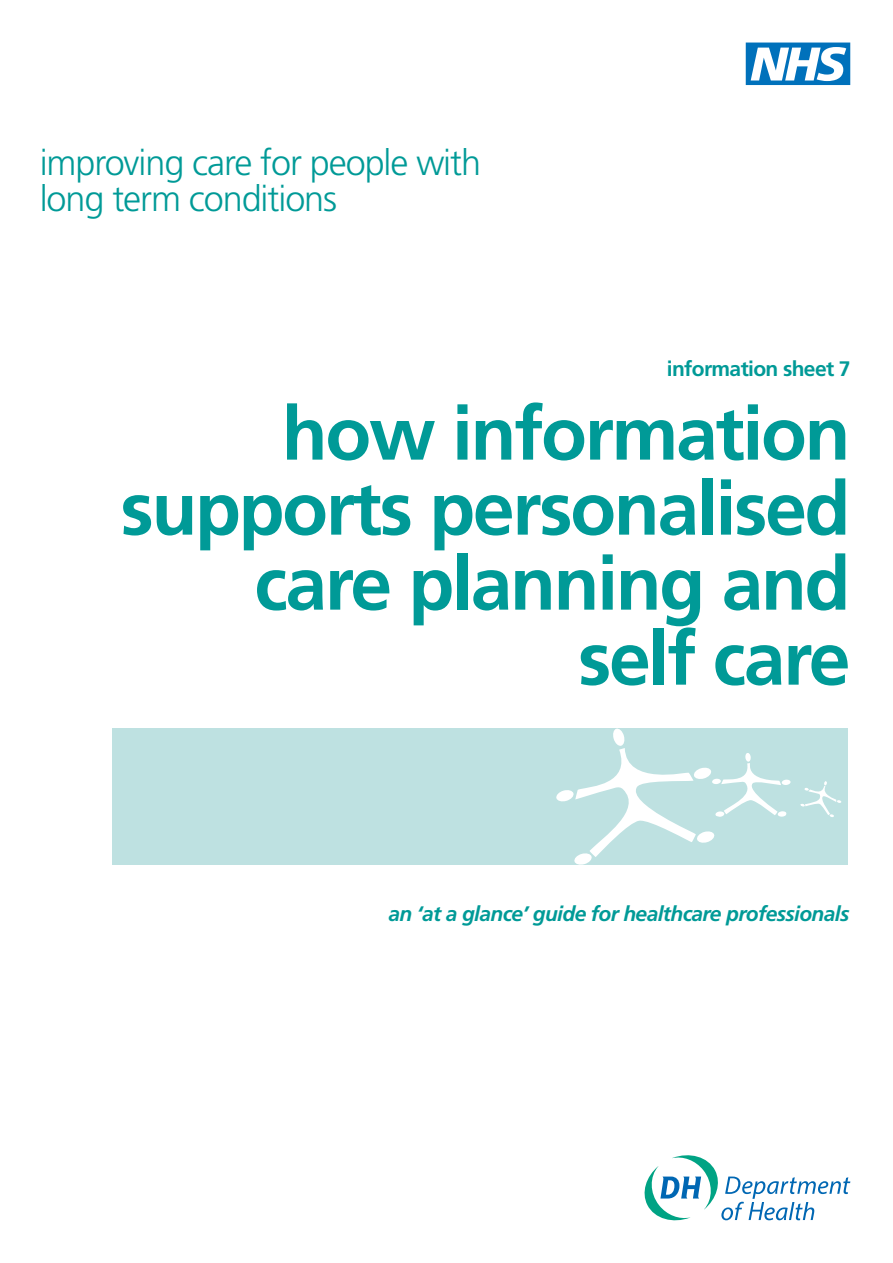
<style>
.page{position:relative;width:893px;height:1263px;background:#fff}
.page>*{position:absolute;margin:0;border:0;box-sizing:border-box;transform-origin:0 0}
.t1{font:700 75px/75px "Frutiger";letter-spacing:-.03em;color:#009a97;text-align:right}
.t2{font:300 36px/36px "Frutiger";letter-spacing:-.03em;color:#009a97}
.t3{font:italic 700 21px "Frutiger";letter-spacing:-.03em;color:#009a97}
.t4{font:700 21px "Frutiger";letter-spacing:-.03em;color:#009a97}
</style>
<div class="page">
<svg style="left:746px;top:43px;width:104px;height:42px"></svg>
<div style="left:112px;top:729px;width:736px;height:136px;background:#bee1e1"></div>
<svg style="left:556px;top:729px;width:158px;height:136px"></svg>
<div style="left:712px;top:778px;width:9px;height:6px;background:#fff;border-radius:50%"></div>
<div style="left:715px;top:811px;width:9px;height:6px;background:#fff;border-radius:50%"></div>
<div style="left:778px;top:811px;width:9px;height:6px;background:#fff;border-radius:50%"></div>
<div style="left:782px;top:779px;width:9px;height:6px;background:#fff;border-radius:50%"></div>
<div style="left:745px;top:753px;width:6px;height:9px;background:#fff;border-radius:50%"></div>
<svg style="left:721px;top:763px;width:60px;height:52px"></svg>
<svg style="left:800px;top:781px;width:41px;height:36px"></svg>
<svg style="left:645px;top:1155px;width:205px;height:65px"></svg>
<h1 class="t2" style="left:40px;top:145px;width:443px">improving care for people with long term conditions</h1>
<p class="t4" style="left:667px;top:356px;width:185px">information sheet 7</p>
<h1 class="t1" style="left:120px;top:396px;width:731px">how information supports personalised care planning and self care</h1>
<h3 class="t3" style="left:388px;top:901px;width:462px">an ‘at a glance’ guide for healthcare professionals</h3>
</div>
